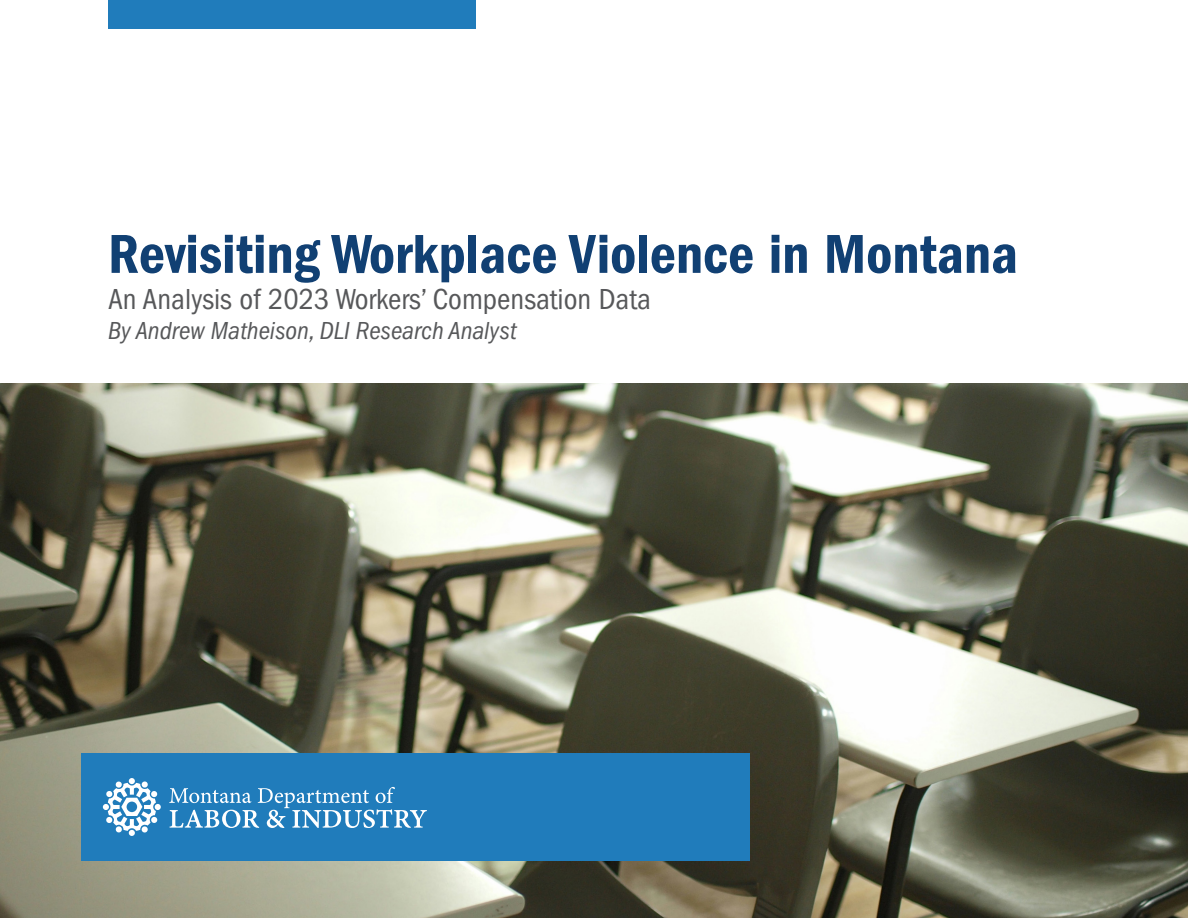
<style>
.page{position:relative;width:1188px;height:918px;background:#fff}
.page>*{position:absolute;margin:0;border:0;box-sizing:border-box;transform-origin:0 0}
.Article_Title{font:56.7px "ITC Franklin Gothic Std Dm Cd";color:#114073}
.Article_Title-2{font:condensed 30px "ITC Franklin Gothic Std";color:#57585a}
.Article_Title-3{font:italic condensed 25.5px "ITC Franklin Gothic Std";color:#57585a}
</style>
<div class="page">
<img style="left:0;top:384px;width:1188px;height:534px">
<div style="left:108px;top:0;width:368px;height:28px;background:#207cbb"></div>
<div style="left:81px;top:753px;width:669px;height:108px;background:#207cbb"></div>
<svg style="left:169px;top:787px;width:258px;height:41px"></svg>
<svg style="left:103px;top:778px;width:58px;height:58px"></svg>
<h1 class="Article_Title" style="left:108px;top:222px;width:912px">Revisiting Workplace Violence in Montana</h1>
<h1 class="Article_Title-2" style="left:108px;top:282px;width:544px">An Analysis of 2023 Workers’ Compensation Data</h1>
<h1 class="Article_Title-3" style="left:108px;top:317px;width:410px">By Andrew Matheison, DLI Research Analyst</h1>
</div>
